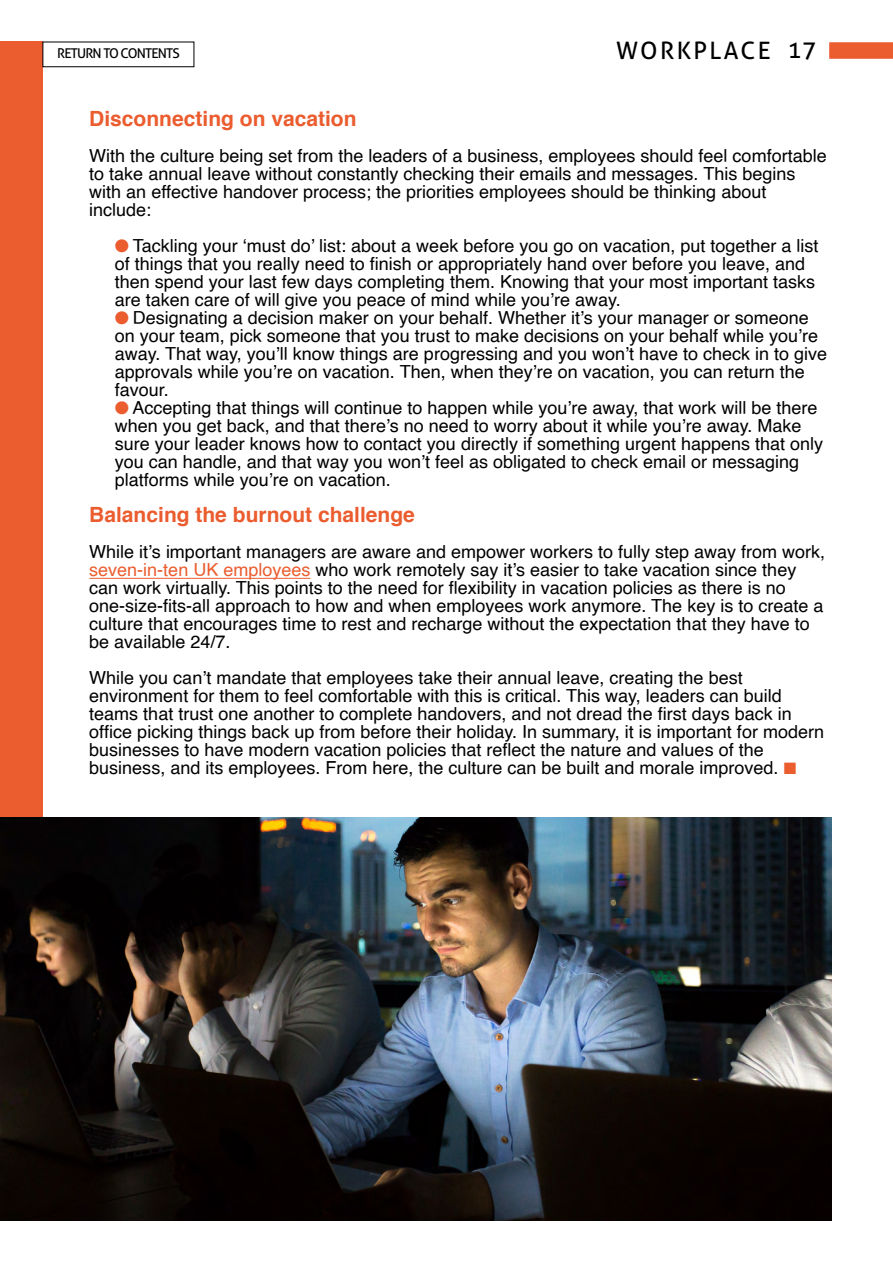
<style>
.page{position:relative;width:893px;height:1263px;background:#fff}
.page>*{position:absolute;margin:0;border:0;box-sizing:border-box;transform-origin:0 0}
.t1{font:24px "Aller";letter-spacing:.1em;color:#000}
.Body_Copy_GR{font:700 21px "Helvetica";color:#eb5c2e}
.Body_Copy_GR-2{font:18px/18px "Helvetica";color:#000}
.t2{font:13.5px "Aller";letter-spacing:-.06em;color:#000}
.s1{color:#eb5c2e}
</style>
<div class="page">
<img style="left:0;top:817px;width:831px;height:403px">
<div style="left:829px;top:42px;width:64px;height:17px;background:#eb5c2e"></div>
<hr style="left:89px;top:578px;width:221px;height:1px;background:#eb5c2e">
<div style="left:0;top:42px;width:43px;height:775px;background:#eb5c2f"></div>
<p class="t2" style="left:57px;top:45px;width:124px">RETURN TO CONTENTS</p>
<p class="t1" style="left:616px;top:36px;width:156px">WORKPLACE</p>
<p class="t1" style="left:788px;top:35px;width:30px">17</p>
<p class="Body_Copy_GR" style="left:89px;top:105px;width:269px">Disconnecting on vacation</p>
<p class="Body_Copy_GR-2" style="left:89px;top:147px;width:739px">With the culture being set from the leaders of a business, employees should feel comfortable to take annual leave without constantly checking their emails and messages. This begins with an effective handover process; the priorities employees should be thinking about include:</p>
<p class="Body_Copy_GR-2" style="left:115px;top:237px;width:705px"><span class="s1">●</span> Tackling your ‘must do’ list: about a week before you go on vacation, put together a list of things that you really need to finish or appropriately hand over before you leave, and then spend your last few days completing them. Knowing that your most important tasks are taken care of will give you peace of mind while you’re away.</p>
<p class="Body_Copy_GR-2" style="left:115px;top:309px;width:714px"><span class="s1">●</span> Designating a decision maker on your behalf. Whether it’s your manager or someone on your team, pick someone that you trust to make decisions on your behalf while you’re away. That way, you’ll know things are progressing and you won’t have to check in to give approvals while you’re on vacation. Then, when they’re on vacation, you can return the favour.</p>
<p class="Body_Copy_GR-2" style="left:115px;top:399px;width:710px"><span class="s1">●</span> Accepting that things will continue to happen while you’re away, that work will be there when you get back, and that there’s no need to worry about it while you’re away. Make sure your leader knows how to contact you directly if something urgent happens that only you can handle, and that way you won’t feel as obligated to check email or messaging platforms while you’re on vacation.</p>
<p class="Body_Copy_GR" style="left:89px;top:501px;width:327px">Balancing the burnout challenge</p>
<p class="Body_Copy_GR-2" style="left:89px;top:543px;width:737px">While it’s important managers are aware and empower workers to fully step away from work, <span class="s1">seven-in-ten UK employees</span> who work remotely say it’s easier to take vacation since they can work virtually. This points to the need for flexibility in vacation policies as there is no one-size-fits-all approach to how and when employees work anymore. The key is to create a culture that encourages time to rest and recharge without the expectation that they have to be available 24/7.</p>
<p class="Body_Copy_GR-2" style="left:89px;top:669px;width:736px">While you can’t mandate that employees take their annual leave, creating the best environment for them to feel comfortable with this is critical. This way, leaders can build teams that trust one another to complete handovers, and not dread the first days back in office picking things back up from before their holiday. In summary, it is important for modern businesses to have modern vacation policies that reflect the nature and values of the business, and its employees. From here, the culture can be built and morale improved. <span class="s1">■</span></p>
</div>
